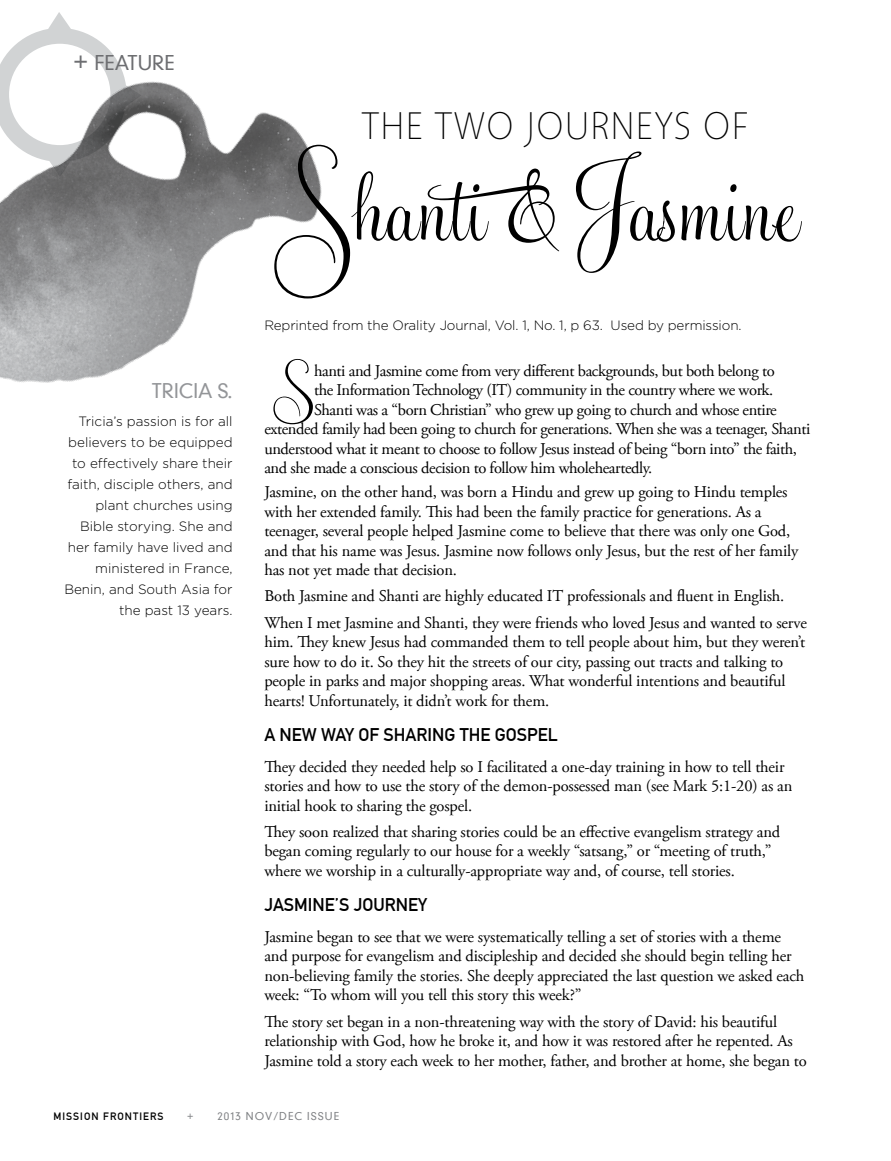
<style>
.page{position:relative;width:891px;height:1161px;background:#fff}
.page>*{position:absolute;margin:0;border:0;box-sizing:border-box;transform-origin:0 0}
.t1{font:108px "Feel Script";letter-spacing:.025em;color:#000}
.t2{font:64.05px "Feel Script";color:#000}
.t3{font:300 39px "Vegur";letter-spacing:.035em;color:#000}
.t4{font:300 19.65px "DIN Neuzeit Grotesk Std";color:#6d6e71}
.t5{font:300 19.5px "DIN Neuzeit Grotesk Std";color:#939598}
.t6{font:18px "DIN Mittelschrift Std";color:#000}
.t7{font:16.5px/19.5px "Adobe Garamond Pro";letter-spacing:-.01em;color:#000}
.t8{font:300 13.5px/21px "Gotham";color:#000;text-align:right}
.t9{font:300 10.5px "DIN Neuzeit Grotesk Std";letter-spacing:.1em;color:#808285}
.t10{font:10.5px "DIN Mittelschrift Std";letter-spacing:.1em;color:#000}
.s1{font-size:24.3px}
</style>
<div class="page">
<img style="left:0;top:12px;width:322px;height:371px">
<p class="t4" style="left:74px;top:51px;width:103px"><span class="s1">+</span> FEATURE</p>
<p class="t5" style="left:152px;top:379px;width:82px">TRICIA S.</p>
<p class="t8" style="left:64px;top:411px;width:170px">Tricia’s passion is for all believers to be equipped to effectively share their faith, disciple others, and plant churches using<br>Bible storying. She and her family have lived and ministered in France,<br>Benin, and South Asia for the past 13 years.</p>
<h3 class="t3" style="left:361px;top:105px;width:388px">THE TWO JOURNEYS OF</h3>
<h1 class="t1" style="left:289px;top:138px;width:512px">Shanti &amp; Jasmine</h1>
<p class="t8" style="left:264px;top:314px;width:479px">Reprinted from the Orality Journal, Vol. 1, No. 1, p 63. Used by permission.</p>
<h2 class="t2" style="left:273px;top:355px;width:40px">S</h2>
<p class="t7" style="left:314px;top:361px;width:462px">hanti and Jasmine come from very different backgrounds, but both belong to</p>
<p class="t7" style="left:314px;top:381px;width:461px">the Information Technology (IT) community in the country where we work.</p>
<p class="t7" style="left:314px;top:400px;width:464px">Shanti was a “born Christian” who grew up going to church and whose entire</p>
<p class="t7" style="left:264px;top:420px;width:547px">extended family had been going to church for generations. When she was a teenager, Shanti</p>
<p class="t7" style="left:264px;top:439px;width:534px">understood what it meant to choose to follow Jesus instead of being “born into” the faith,</p>
<p class="t7" style="left:264px;top:459px;width:389px">and she made a conscious decision to follow him wholeheartedly.</p>
<p class="t7" style="left:264px;top:483px;width:535px">Jasmine, on the other hand, was born a Hindu and grew up going to Hindu temples with her extended family. This had been the family practice for generations. As a teenager, several people helped Jasmine come to believe that there was only one God, and that his name was Jesus. Jasmine now follows only Jesus, but the rest of her family has not yet made that decision.</p>
<p class="t7" style="left:264px;top:584px;width:544px;line-height:26.2px">Both Jasmine and Shanti are highly educated IT professionals and fluent in English.<br>When I met Jasmine and Shanti, they were friends who loved Jesus and wanted to serve</p>
<p class="t7" style="left:264px;top:633px;width:543px">him. They knew Jesus had commanded them to tell people about him, but they weren’t sure how to do it. So they hit the streets of our city, passing out tracts and talking to people in parks and major shopping areas. What wonderful intentions and beautiful hearts! Unfortunately, it didn’t work for them.</p>
<p class="t6" style="left:264px;top:724px;width:295px">A NEW WAY OF SHARING THE GOSPEL</p>
<p class="t7" style="left:264px;top:757px;width:529px">They decided they needed help so I facilitated a one-day training in how to tell their stories and how to use the story of the demon-possessed man (see Mark 5:1-20) as an initial hook to sharing the gospel.</p>
<p class="t7" style="left:264px;top:822px;width:518px">They soon realized that sharing stories could be an effective evangelism strategy and began coming regularly to our house for a weekly “satsang,” or “meeting of truth,” where we worship in a culturally-appropriate way and, of course, tell stories.</p>
<p class="t6" style="left:264px;top:894px;width:164px">JASMINE’S JOURNEY</p>
<p class="t7" style="left:264px;top:927px;width:542px">Jasmine began to see that we were systematically telling a set of stories with a theme and purpose for evangelism and discipleship and decided she should begin telling her non-believing family the stories. She deeply appreciated the last question we asked each week: “To whom will you tell this story this week?”</p>
<p class="t7" style="left:264px;top:1012px;width:544px">The story set began in a non-threatening way with the story of David: his beautiful relationship with God, how he broke it, and how it was restored after he repented. As<br>Jasmine told a story each week to her mother, father, and brother at home, she began to</p>
<p class="t10" style="left:53px;top:1110px;width:112px">MISSION FRONTIERS</p>
<p class="t9" style="left:187px;top:1108px;width:8px">+</p>
<p class="t9" style="left:217px;top:1110px;width:157px">2013 NOV/DEC ISSUE</p>
</div>
